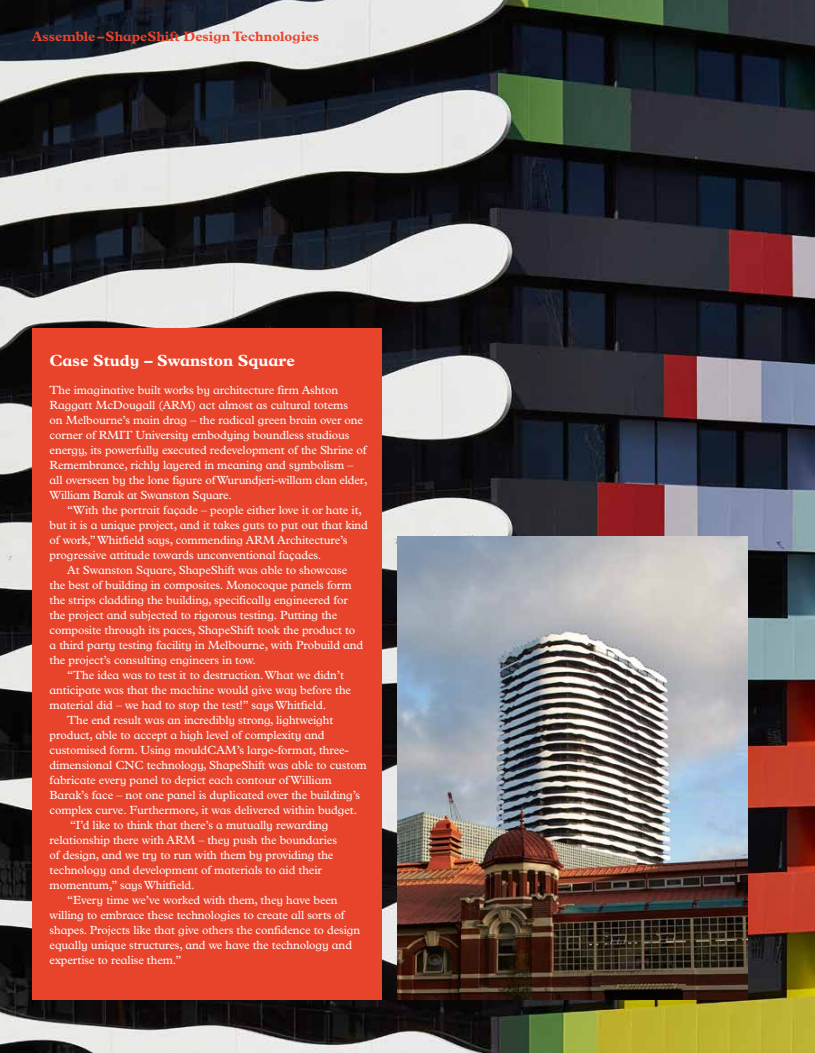
<style>
.page{position:relative;width:815px;height:1053px;background:#fff}
.page>*{position:absolute;margin:0;border:0;box-sizing:border-box;transform-origin:0 0}
.t1{font:700 16.25px "Plantin Infant MT Std";color:#fff}
.t2{font:700 13.75px "Plantin Infant MT Std";color:#e8442c}
.t3{font:11.88px/15px "Plantin Infant MT Std";letter-spacing:-.01em;color:#fff}
</style>
<div class="page">
<img style="left:0;top:0;width:815px;height:1052px">
<div style="left:32px;top:328px;width:350px;height:671px;background:#e8442c"></div>
<img style="left:398px;top:536px;width:350px;height:463px">
<p class="t2" style="left:32px;top:29px;width:289px">Assemble – ShapeShift Design Technologies</p>
<h1 class="t1" style="left:50px;top:350px;width:247px">Case Study – Swanston Square</h1>
<p class="t3" style="left:50px;top:382px;width:319px">The imaginative built works by architecture firm Ashton Raggatt McDougall (ARM) act almost as cultural totems<br>on Melbourne’s main drag – the radical green brain over one corner of RMIT University embodying boundless studious energy, its powerfully executed redevelopment of the Shrine of Remembrance, richly layered in meaning and symbolism – all overseen by the lone figure of Wurundjeri-willam clan elder, William Barak at Swanston Square.</p>
<p class="t3" style="left:67px;top:502px;width:296px">“With the portrait façade – people either love it or hate it,</p>
<p class="t3" style="left:50px;top:517px;width:320px">but it is a unique project, and it takes guts to put out that kind</p>
<p class="t3" style="left:50px;top:532px;width:299px">of work,” Whitfield says, commending ARM Architecture’s</p>
<p class="t3" style="left:50px;top:547px;width:273px">progressive attitude towards unconventional façades.</p>
<p class="t3" style="left:67px;top:562px;width:282px">At Swanston Square, ShapeShift was able to showcase</p>
<p class="t3" style="left:50px;top:577px;width:304px">the best of building in composites. Monocoque panels form</p>
<p class="t3" style="left:50px;top:592px;width:300px">the strips cladding the building, specifically engineered for</p>
<p class="t3" style="left:50px;top:607px;width:289px">the project and subjected to rigorous testing. Putting the</p>
<p class="t3" style="left:50px;top:622px;width:307px">composite through its paces, ShapeShift took the product to</p>
<p class="t3" style="left:50px;top:637px;width:315px">a third party testing facility in Melbourne, with Probuild and</p>
<p class="t3" style="left:50px;top:652px;width:208px">the project’s consulting engineers in tow.</p>
<p class="t3" style="left:67px;top:667px;width:278px">“The idea was to test it to destruction. What we didn’t</p>
<p class="t3" style="left:50px;top:682px;width:303px">anticipate was that the machine would give way before the</p>
<p class="t3" style="left:50px;top:697px;width:278px">material did – we had to stop the test!” says Whitfield.</p>
<p class="t3" style="left:67px;top:712px;width:268px">The end result was an incredibly strong, lightweight</p>
<p class="t3" style="left:50px;top:727px;width:277px">product, able to accept a high level of complexity and</p>
<p class="t3" style="left:50px;top:742px;width:301px">customised form. Using mouldCAM’s large-format, three-</p>
<p class="t3" style="left:50px;top:757px;width:319px">dimensional CNC technology, ShapeShift was able to custom</p>
<p class="t3" style="left:50px;top:772px;width:284px">fabricate every panel to depict each contour of William</p>
<p class="t3" style="left:50px;top:787px;width:312px">Barak’s face – not one panel is duplicated over the building’s</p>
<p class="t3" style="left:50px;top:802px;width:309px">complex curve. Furthermore, it was delivered within budget.</p>
<p class="t3" style="left:70px;top:817px;width:260px">“I’d like to think that there’s a mutually rewarding</p>
<p class="t3" style="left:50px;top:832px;width:289px">relationship there with ARM – they push the boundaries</p>
<p class="t3" style="left:50px;top:847px;width:285px">of design, and we try to run with them by providing the</p>
<p class="t3" style="left:50px;top:862px;width:274px">technology and development of materials to aid their</p>
<p class="t3" style="left:50px;top:877px;width:147px">momentum,” says Whitfield.</p>
<p class="t3" style="left:67px;top:892px;width:272px">“Every time we’ve worked with them, they have been</p>
<p class="t3" style="left:50px;top:907px;width:296px">willing to embrace these technologies to create all sorts of</p>
<p class="t3" style="left:50px;top:922px;width:312px">shapes. Projects like that give others the confidence to design</p>
<p class="t3" style="left:50px;top:937px;width:304px">equally unique structures, and we have the technology and</p>
<p class="t3" style="left:50px;top:952px;width:133px">expertise to realise them.”</p>
</div>
